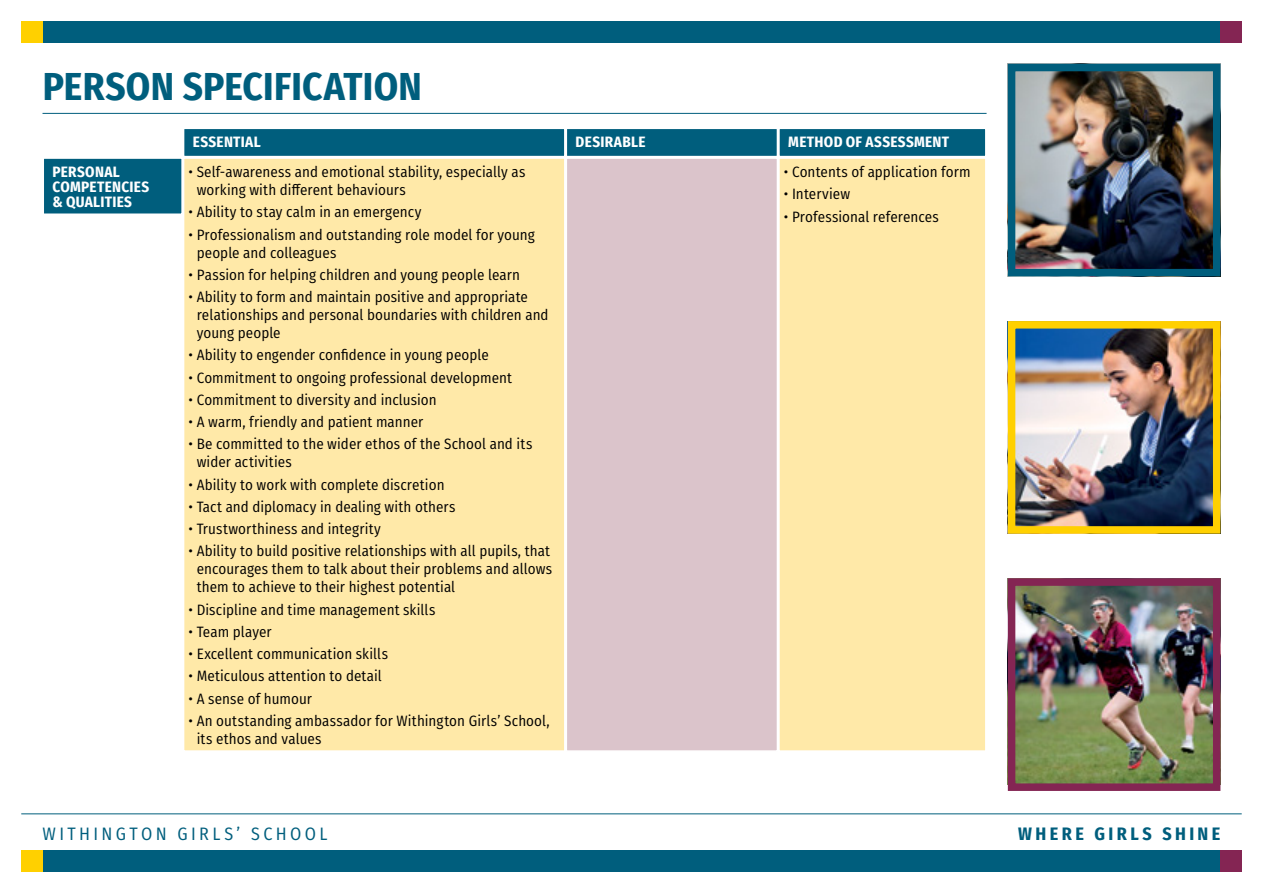
<style>
.page{position:relative;width:1263px;height:893px;background:#fff}
.page>*{position:absolute;margin:0;border:0;box-sizing:border-box;transform-origin:0 0}
.t1{font:700 39px "Fira Sans Condensed";letter-spacing:.005em;color:#005e7d}
.t2{font:18px "Fira Sans Condensed";letter-spacing:.185em;color:#005e7d}
.t3{font:700 18px "Fira Sans Condensed";letter-spacing:.19em;color:#005e7d}
.t4{font:15px/18px "Fira Sans Condensed";letter-spacing:.005em;color:#000}
.t5{font:700 15px/15px "Fira Sans Condensed";letter-spacing:.02em;color:#fff}
</style>
<div class="page">
<div style="left:21px;top:850px;width:1221px;height:22px;background:#005e7d"></div>
<div style="left:21px;top:850px;width:22px;height:22px;background:#ffd000"></div>
<div style="left:1220px;top:850px;width:22px;height:22px;background:#842553"></div>
<hr style="left:21px;top:813px;width:1221px;height:1px;background:#005e7d">
<div style="left:21px;top:21px;width:1221px;height:22px;background:#005e7d"></div>
<div style="left:21px;top:21px;width:22px;height:22px;background:#ffd000"></div>
<div style="left:1220px;top:21px;width:22px;height:22px;background:#842553"></div>
<img style="left:1017px;top:73px;width:194px;height:194px">
<div style="left:1008px;top:64px;width:212px;height:212px;border:8px solid #005e7d"></div>
<img style="left:1017px;top:330px;width:194px;height:195px">
<div style="left:1008px;top:321px;width:212px;height:213px;border:8px solid #ffd000"></div>
<img style="left:1017px;top:587px;width:194px;height:195px">
<div style="left:1008px;top:578px;width:212px;height:213px;border:8px solid #842553"></div>
<hr style="left:43px;top:113px;width:943px;height:1px;background:#005e7d">
<div style="left:184px;top:128px;width:381px;height:29px;background:#005e7d"></div>
<div style="left:183px;top:128px;width:383px;height:29px;border:2px solid #fff"></div>
<div style="left:566px;top:128px;width:211px;height:29px;background:#005e7d"></div>
<div style="left:566px;top:128px;width:212px;height:29px;border:2px solid #fff"></div>
<div style="left:779px;top:128px;width:207px;height:29px;background:#005e7d"></div>
<div style="left:778px;top:128px;width:208px;height:29px;border:2px solid #fff"></div>
<div style="left:43px;top:158px;width:139px;height:56px;background:#005e7d"></div>
<div style="left:43px;top:157px;width:140px;height:58px;border:2px solid #fff"></div>
<div style="left:184px;top:158px;width:381px;height:593px;background:#ffe9a8"></div>
<div style="left:183px;top:157px;width:383px;height:595px;border:2px solid #fff"></div>
<div style="left:779px;top:158px;width:207px;height:593px;background:#ffe9a8"></div>
<div style="left:778px;top:157px;width:208px;height:595px;border:2px solid #fff"></div>
<div style="left:566px;top:157px;width:212px;height:595px;background:#dbc4cb;border:2px solid #fff"></div>
<h1 class="t1" style="left:43px;top:54px;width:381px">PERSON SPECIFICATION</h1>
<p class="t5" style="left:193px;top:134px;width:69px">ESSENTIAL</p>
<p class="t5" style="left:576px;top:134px;width:71px">DESIRABLE</p>
<p class="t5" style="left:788px;top:134px;width:162px">METHOD OF ASSESSMENT</p>
<p class="t5" style="left:53px;top:163px;width:98px">PERSONAL<br>COMPETENCIES &amp; QUALITIES</p>
<p class="t4" style="left:197px;top:163px;width:330px;text-indent:-8px">• Self-awareness and emotional stability, especially as working with different behaviours</p>
<p class="t4" style="left:189px;top:203px;width:234px">• Ability to stay calm in an emergency</p>
<p class="t4" style="left:197px;top:225px;width:340px;text-indent:-8px">• Professionalism and outstanding role model for young people and colleagues</p>
<p class="t4" style="left:189px;top:265px;width:333px">• Passion for helping children and young people learn</p>
<p class="t4" style="left:197px;top:287px;width:353px;text-indent:-8px">• Ability to form and maintain positive and appropriate relationships and personal boundaries with children and young people</p>
<p class="t4" style="left:189px;top:346px;width:302px">• Ability to engender confidence in young people</p>
<p class="t4" style="left:189px;top:368px;width:325px">• Commitment to ongoing professional development</p>
<p class="t4" style="left:189px;top:390px;width:250px">• Commitment to diversity and inclusion</p>
<p class="t4" style="left:189px;top:412px;width:236px">• A warm, friendly and patient manner</p>
<p class="t4" style="left:197px;top:435px;width:337px;text-indent:-8px">• Be committed to the wider ethos of the School and its wider activities</p>
<p class="t4" style="left:189px;top:475px;width:257px">• Ability to work with complete discretion</p>
<p class="t4" style="left:189px;top:497px;width:268px">• Tact and diplomacy in dealing with others</p>
<p class="t4" style="left:189px;top:519px;width:194px">• Trustworthiness and integrity</p>
<p class="t4" style="left:197px;top:542px;width:357px;text-indent:-8px">• Ability to build positive relationships with all pupils, that encourages them to talk about their problems and allows them to achieve to their highest potential</p>
<p class="t4" style="left:189px;top:600px;width:248px">• Discipline and time management skills</p>
<p class="t4" style="left:189px;top:622px;width:85px">• Team player</p>
<p class="t4" style="left:189px;top:644px;width:201px">• Excellent communication skills</p>
<p class="t4" style="left:189px;top:667px;width:195px">• Meticulous attention to detail</p>
<p class="t4" style="left:189px;top:689px;width:125px">• A sense of humour</p>
<p class="t4" style="left:197px;top:711px;width:355px;text-indent:-8px">• An outstanding ambassador for Withington Girls’ School, its ethos and values</p>
<p class="t4" style="left:784px;top:163px;width:188px">• Contents of application form</p>
<p class="t4" style="left:784px;top:185px;width:68px">• Interview</p>
<p class="t4" style="left:784px;top:207px;width:156px">• Professional references</p>
<p class="t2" style="left:43px;top:820px;width:286px">WITHINGTON GIRLS’ SCHOOL</p>
<p class="t3" style="left:1018px;top:818px;width:204px">WHERE GIRLS SHINE</p>
</div>
